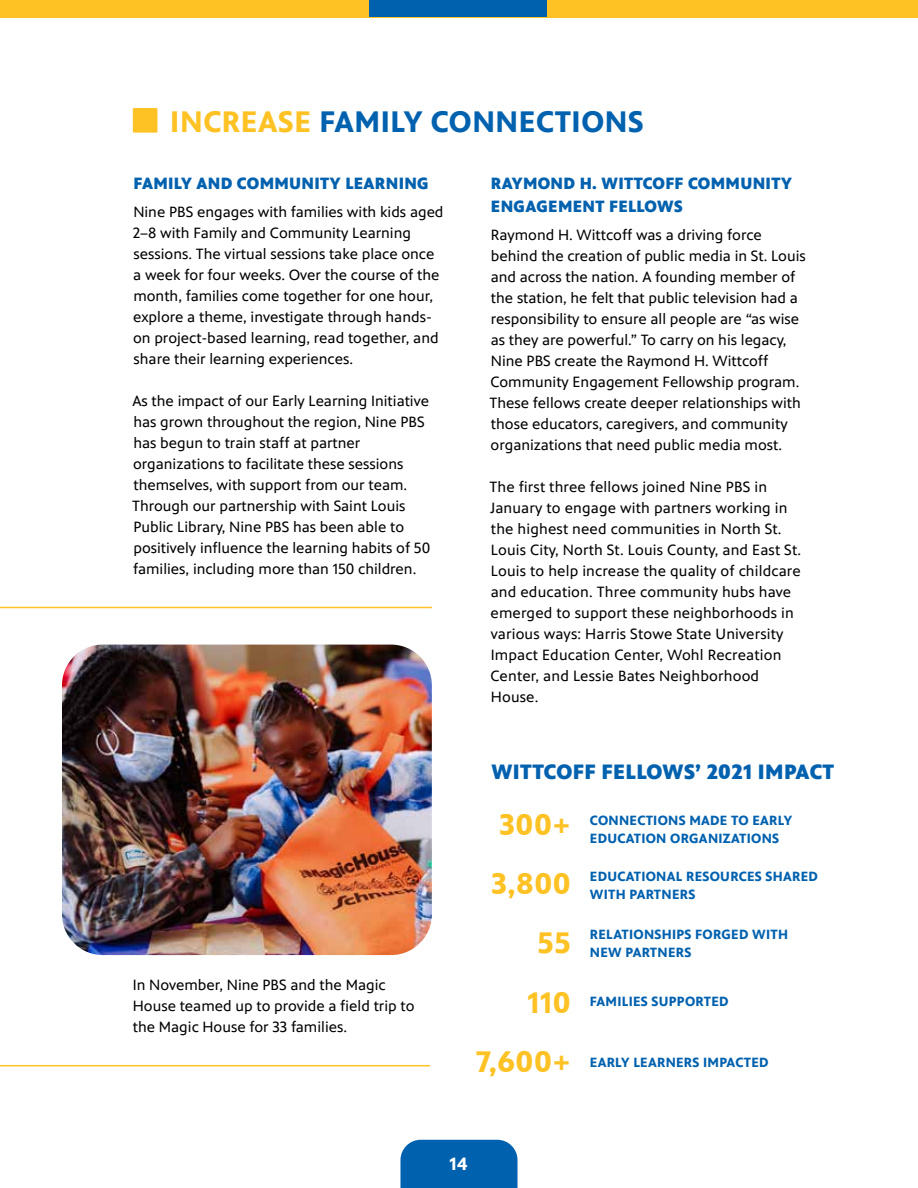
<style>
.page{position:relative;width:918px;height:1188px;background:#fff}
.page>*{position:absolute;margin:0;border:0;box-sizing:border-box;transform-origin:0 0}
.t1{font:700 30px "PBS Sans";letter-spacing:.02em;color:#0061af}
.t2{font:700 30px/59.2px "PBS Sans";letter-spacing:.02em;color:#fec224;text-align:right}
.t3{font:900 21px "PBS Sans";letter-spacing:.02em;color:#0061af}
.t4{font:700 18px "PBS Sans";color:#fff}
.t5{font:900 16.5px/22.5px "PBS Sans";letter-spacing:.02em;color:#0061af}
.t6{font:15px/21px "PBS Sans";color:#000}
.t7{font:700 13.5px/18px "PBS Sans";letter-spacing:.02em;color:#0061af}
.s1{color:#fec224}
</style>
<div class="page">
<div style="left:400px;top:1140px;width:118px;height:48px;background:#0061af"></div>
<img style="left:62px;top:645px;width:370px;height:310px">
<hr style="left:0;top:607px;width:432px;height:1px;background:#fec224">
<hr style="left:0;top:1065px;width:430px;height:1px;background:#fec224">
<div style="left:0;top:0;width:918px;height:17px;background:#fec224"></div>
<div style="left:369px;top:0;width:178px;height:17px;background:#0061af"></div>
<div style="left:133px;top:108px;width:24px;height:25px;background:#fec224"></div>
<h1 class="t1" style="left:170px;top:104px;width:475px"><span class="s1">INCREASE</span> FAMILY CONNECTIONS</h1>
<p class="t5" style="left:134px;top:173px;width:297px">FAMILY AND COMMUNITY LEARNING</p>
<p class="t6" style="left:133px;top:202px;width:312px">Nine PBS engages with families with kids aged 2–8 with Family and Community Learning sessions. The virtual sessions take place once a week for four weeks. Over the course of the month, families come together for one hour, explore a theme, investigate through hands&shy;on project-based learning, read together, and share their learning experiences.</p>
<p class="t6" style="left:132px;top:391px;width:300px">As the impact of our Early Learning Initiative has grown throughout the region, Nine PBS has begun to train staff at partner organizations to facilitate these sessions themselves, with support from our team.<br>Through our partnership with Saint Louis Public Library, Nine PBS has been able to positively influence the learning habits of 50 families, including more than 150 children.</p>
<p class="t6" style="left:133px;top:975px;width:283px">In November, Nine PBS and the Magic<br>House teamed up to provide a field trip to the Magic House for 33 families.</p>
<p class="t5" style="left:491px;top:173px;width:302px">RAYMOND H. WITTCOFF COMMUNITY<br>ENGAGEMENT FELLOWS</p>
<p class="t6" style="left:490px;top:224px;width:318px">Raymond H. Wittcoff was a driving force behind the creation of public media in St. Louis and across the nation. A founding member of the station, he felt that public television had a responsibility to ensure all people are “as wise as they are powerful.” To carry on his legacy, Nine PBS create the Raymond H. Wittcoff Community Engagement Fellowship program.<br>These fellows create deeper relationships with those educators, caregivers, and community organizations that need public media most.</p>
<p class="t6" style="left:490px;top:476px;width:313px">The first three fellows joined Nine PBS in January to engage with partners working in the highest need communities in North St.<br>Louis City, North St. Louis County, and East St.<br>Louis to help increase the quality of childcare and education. Three community hubs have emerged to support these neighborhoods in various ways: Harris Stowe State University Impact Education Center, Wohl Recreation Center, and Lessie Bates Neighborhood House.</p>
<h2 class="t3" style="left:491px;top:759px;width:344px">WITTCOFF FELLOWS’ 2021 IMPACT</h2>
<h1 class="t2" style="left:477px;top:795px;width:96px">300+<br>3,800<br>55<br>110<br>7,600+</h1>
<p class="t7" style="left:590px;top:812px;width:204px">CONNECTIONS MADE TO EARLY<br>EDUCATION ORGANIZATIONS</p>
<p class="t7" style="left:590px;top:868px;width:230px">EDUCATIONAL RESOURCES SHARED<br>WITH PARTNERS</p>
<p class="t7" style="left:590px;top:926px;width:200px">RELATIONSHIPS FORGED WITH<br>NEW PARTNERS</p>
<p class="t7" style="left:590px;top:992px;width:140px">FAMILIES SUPPORTED</p>
<p class="t7" style="left:590px;top:1053px;width:180px">EARLY LEARNERS IMPACTED</p>
<p class="t4" style="left:449px;top:1153px;width:19px">14</p>
</div>
